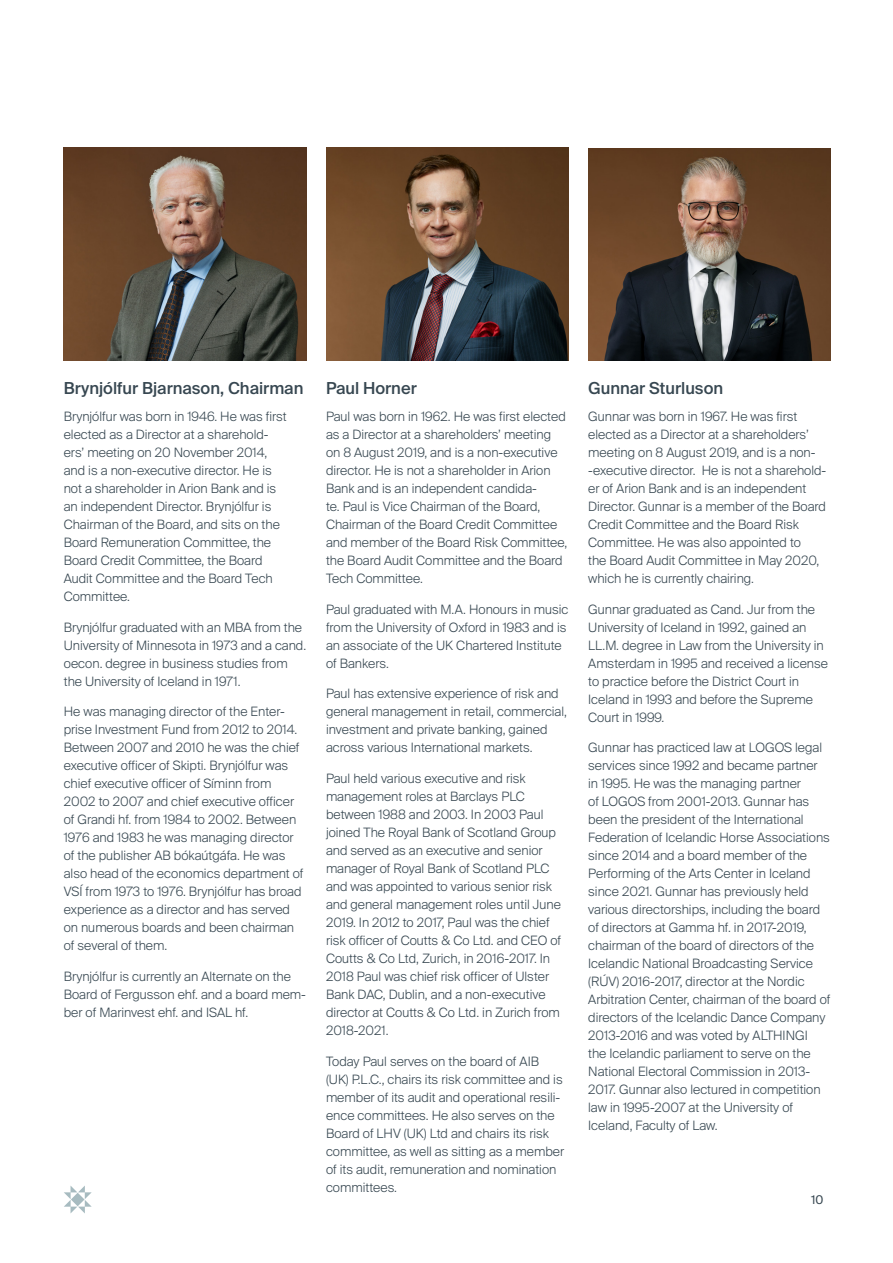
<style>
.page{position:relative;width:893px;height:1263px;background:#fff}
.page>*{position:absolute;margin:0;border:0;box-sizing:border-box;transform-origin:0 0}
.Undir-milli-fyrirsög{font:500 16.5px "Suisse Intl";color:#374751}
.t1{font:300 12.9px/18px "Suisse Intl";color:#374751}
.t2{font:12px "Suisse Intl";color:#374751}
</style>
<div class="page">
<svg style="left:64px;top:1186px;width:28px;height:27px"></svg>
<img style="left:64px;top:148px;width:242px;height:212px">
<img style="left:588px;top:149px;width:243px;height:211px">
<img style="left:326px;top:148px;width:242px;height:212px">
<p class="Undir-milli-fyrirsög" style="left:64px;top:379px;width:241px">Brynjólfur Bjarnason, Chairman</p>
<p class="t1" style="left:64px;top:407px;width:224px">Brynjólfur was born in 1946. He was first elected as a Director at a sharehold&shy;ers’ meeting on 20 November 2014, and is a non-executive director. He is not a shareholder in Arion Bank and is an independent Director. Brynjólfur is Chairman of the Board, and sits on the Board Remuneration Committee, the Board Credit Committee, the Board Audit Committee and the Board Tech Committee.</p>
<p class="t1" style="left:64px;top:618px;width:244px">Brynjólfur graduated with an MBA from the University of Minnesota in 1973 and a cand. oecon. degree in business studies from the University of Iceland in 1971.</p>
<p class="t1" style="left:64px;top:703px;width:241px">He was managing director of the Enter&shy;prise Investment Fund from 2012 to 2014.<br>Between 2007 and 2010 he was the chief executive officer of Skipti. Brynjólfur was chief executive officer of Síminn from 2002 to 2007 and chief executive officer of Grandi hf. from 1984 to 2002. Between 1976 and 1983 he was managing director of the publisher AB bókaútgáfa. He was also head of the economics department of VSÍ from 1973 to 1976. Brynjólfur has broad experience as a director and has served on numerous boards and been chairman of several of them.</p>
<p class="t1" style="left:64px;top:968px;width:244px">Brynjólfur is currently an Alternate on the<br>Board of Fergusson ehf. and a board mem&shy;ber of Marinvest ehf. and ISAL hf.</p>
<p class="Undir-milli-fyrirsög" style="left:326px;top:379px;width:92px">Paul Horner</p>
<p class="t1" style="left:326px;top:407px;width:243px">Paul was born in 1962. He was first elected as a Director at a shareholders’ meeting on 8 August 2019, and is a non-executive director. He is not a shareholder in Arion Bank and is an independent candida-<br>te. Paul is Vice Chairman of the Board, Chairman of the Board Credit Committee and member of the Board Risk Committee, the Board Audit Committee and the Board Tech Committee.</p>
<p class="t1" style="left:326px;top:600px;width:244px">Paul graduated with M.A. Honours in music from the University of Oxford in 1983 and is an associate of the UK Chartered Institute of Bankers.</p>
<p class="t1" style="left:326px;top:685px;width:242px">Paul has extensive experience of risk and general management in retail, commercial, investment and private banking, gained across various International markets.</p>
<p class="t1" style="left:326px;top:770px;width:237px">Paul held various executive and risk management roles at Barclays PLC between 1988 and 2003. In 2003 Paul joined The Royal Bank of Scotland Group and served as an executive and senior manager of Royal Bank of Scotland PLC and was appointed to various senior risk and general management roles until June 2019. In 2012 to 2017, Paul was the chief risk officer of Coutts &amp; Co Ltd. and CEO of Coutts &amp; Co Ltd, Zurich, in 2016-2017. In 2018 Paul was chief risk officer of Ulster Bank DAC, Dublin, and a non-executive director at Coutts &amp; Co Ltd. in Zurich from 2018-2021.</p>
<p class="t1" style="left:326px;top:1052px;width:240px">Today Paul serves on the board of AIB (UK) P.L.C., chairs its risk committee and is member of its audit and operational resili&shy;ence committees. He also serves on the Board of LHV (UK) Ltd and chairs its risk committee, as well as sitting as a member of its audit, remuneration and nomination committees.</p>
<p class="Undir-milli-fyrirsög" style="left:588px;top:379px;width:136px">Gunnar Sturluson</p>
<p class="t1" style="left:588px;top:407px;width:240px">Gunnar was born in 1967. He was first elected as a Director at a shareholders’ meeting on 8 August 2019, and is a non--executive director. He is not a sharehold&shy;er of Arion Bank and is an independent Director. Gunnar is a member of the Board Credit Committee and the Board Risk Committee. He was also appointed to<br>the Board Audit Committee in May 2020, which he is currently chairing.</p>
<p class="t1" style="left:588px;top:600px;width:241px">Gunnar graduated as Cand. Jur from the University of Iceland in 1992, gained an LL.M. degree in Law from the University in Amsterdam in 1995 and received a license to practice before the District Court in Iceland in 1993 and before the Supreme Court in 1999.</p>
<p class="t1" style="left:588px;top:739px;width:244px">Gunnar has practiced law at LOGOS legal services since 1992 and became partner in 1995. He was the managing partner<br>of LOGOS from 2001-2013. Gunnar has been the president of the International Federation of Icelandic Horse Associations since 2014 and a board member of the Performing of the Arts Center in Iceland since 2021. Gunnar has previously held various directorships, including the board of directors at Gamma hf. in 2017-2019, chairman of the board of directors of the Icelandic National Broadcasting Service (RÚV) 2016-2017, director at the Nordic Arbitration Center, chairman of the board of directors of the Icelandic Dance Company 2013-2016 and was voted by ALTHINGI<br>the Icelandic parliament to serve on the National Electoral Commission in 2013- 2017. Gunnar also lectured in competition law in 1995-2007 at the University of Iceland, Faculty of Law.</p>
<p class="t2" style="left:811px;top:1193px;width:14px">10</p>
</div>
